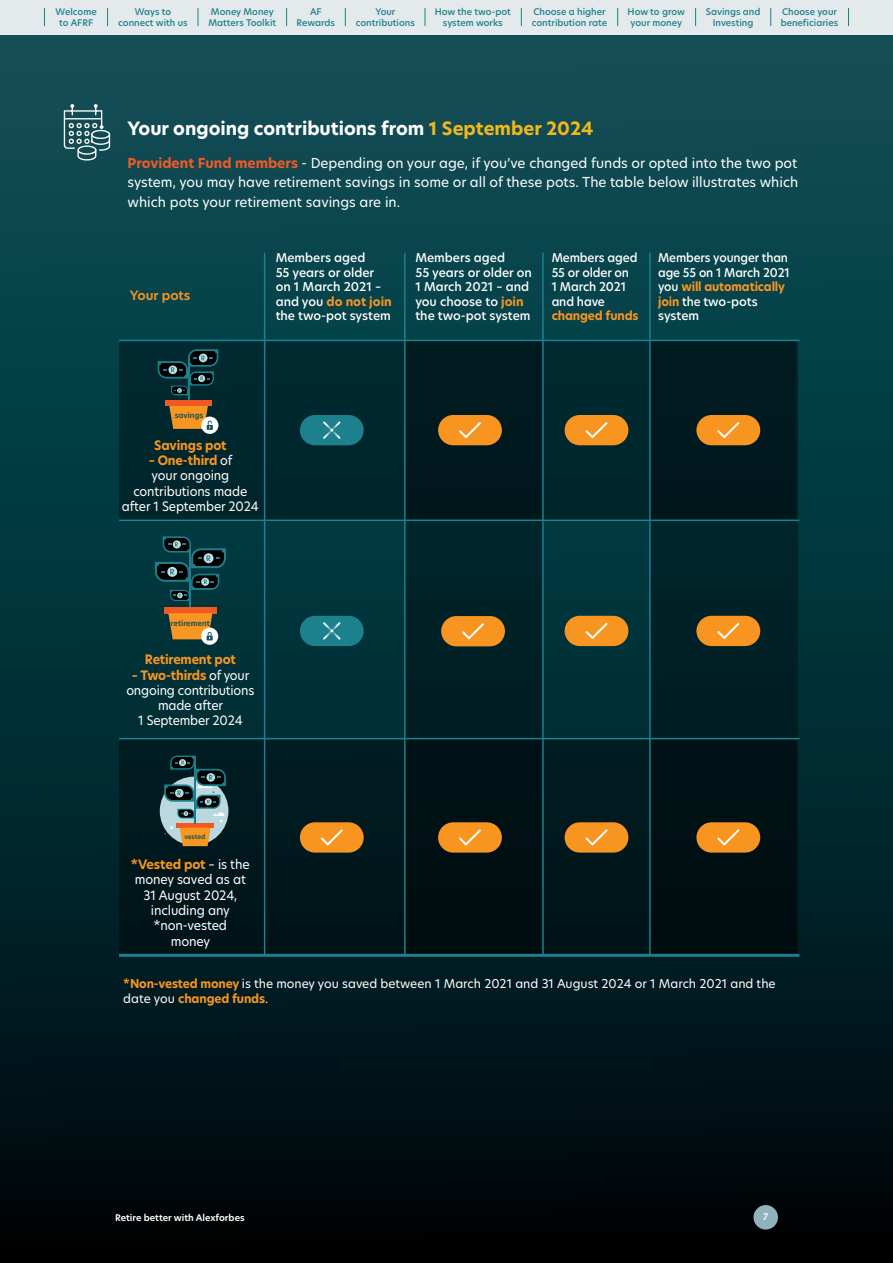
<style>
.page{position:relative;width:893px;height:1263px;background:#fff}
.page>*{position:absolute;margin:0;border:0;box-sizing:border-box;transform-origin:0 0}
.t1{font:700 18px "New Hero";color:#fff}
.t2{font:13.5px/19.5px "New Hero";color:#fff;text-align:justify}
.t3{font:12.75px/15.3px "New Hero";letter-spacing:-.01em;color:#fff;text-align:center;scale:.96 1}
.t4{font:12.75px/15.3px "New Hero";letter-spacing:-.01em;color:#fff;text-align:center}
.t5{font:700 12.75px "New Hero";letter-spacing:-.015em;color:#f89521;scale:.96 1}
.t6{font:600 12.75px "New Hero";color:#f89521}
.t7{font:500 12px/14.4px "New Hero";letter-spacing:-.005em;color:#fff}
.t8{font:12px/15px "New Hero";color:#fff}
.t9{font:500 12px/14.4px "New Hero";letter-spacing:-.005em;color:#fff;scale:.96 1}
.t10{font:700 12px "New Hero";letter-spacing:-.01em;color:#f89521}
.t11{font:500 9px/10.8px "New Hero";color:#1c808d;text-align:center}
.t12{font:600 9px "New Hero";color:#fff}
.t13{font:600 7.5px "New Hero";color:#174f58}
.t14{font:600 6.45px "New Hero";letter-spacing:-.005em;color:#174f58}
.s1{color:#f1b81b}
.s2{font-weight:700;color:#f15a25}
.s3{font-weight:700;color:#f89521}
</style>
<div class="page">
<div style="left:0;top:0;width:893px;height:1263px;background:linear-gradient(to bottom,#0e5760,#00090d)"></div>
<div style="left:753px;top:1205px;width:25px;height:24px;background:#91b1bb;border-radius:50%"></div>
<svg style="left:64px;top:104px;width:46px;height:57px;background:#477379"></svg>
<div style="left:119px;top:341px;width:678px;height:180px;background:#00272e;border-radius:2px"></div>
<div style="left:119px;top:740px;width:678px;height:216px;background:#00181d;border-radius:2px"></div>
<div style="left:650px;top:341px;width:148px;height:617px;background:linear-gradient(to right,#00191d,#00191e);border-radius:2px"></div>
<div style="left:404px;top:341px;width:140px;height:617px;background:linear-gradient(to right,#00191e,#00191e);border-radius:2px"></div>
<hr style="left:119px;top:519px;width:680px;height:2px;background:#1c808d">
<hr style="left:119px;top:340px;width:680px;height:1px;background:#1c808d">
<hr style="left:119px;top:738px;width:680px;height:1px;background:#1c808d">
<hr style="left:404px;top:253px;width:2px;height:703px;background:#1c808d">
<hr style="left:264px;top:253px;width:1px;height:703px;background:#1c808d">
<hr style="left:542px;top:253px;width:2px;height:703px;background:#1c808d">
<hr style="left:649px;top:253px;width:2px;height:703px;background:#1c808d">
<div style="left:438px;top:822px;width:64px;height:31px;background:#f89521;border-radius:15px"></div>
<svg style="left:459px;top:829px;width:22px;height:17px"></svg>
<div style="left:565px;top:822px;width:63px;height:31px;background:#f89521;border-radius:15px"></div>
<svg style="left:585px;top:829px;width:23px;height:17px"></svg>
<div style="left:696px;top:822px;width:64px;height:31px;background:#f89521;border-radius:15px"></div>
<svg style="left:717px;top:829px;width:23px;height:17px"></svg>
<div style="left:300px;top:822px;width:64px;height:31px;background:#f89521;border-radius:15px"></div>
<svg style="left:321px;top:829px;width:22px;height:17px"></svg>
<div style="left:438px;top:415px;width:64px;height:30px;background:#f89521;border-radius:15px"></div>
<svg style="left:459px;top:422px;width:22px;height:16px"></svg>
<div style="left:565px;top:415px;width:63px;height:30px;background:#f89521;border-radius:15px"></div>
<svg style="left:585px;top:422px;width:23px;height:16px"></svg>
<div style="left:696px;top:415px;width:64px;height:30px;background:#f89521;border-radius:15px"></div>
<svg style="left:717px;top:422px;width:23px;height:16px"></svg>
<div style="left:300px;top:616px;width:64px;height:30px;background:#1c808d;border-radius:15px"></div>
<svg style="left:323px;top:622px;width:18px;height:18px"></svg>
<div style="left:300px;top:415px;width:64px;height:30px;background:#1c808d;border-radius:15px"></div>
<svg style="left:323px;top:421px;width:18px;height:18px"></svg>
<div style="left:565px;top:616px;width:63px;height:30px;background:#f89521;border-radius:15px"></div>
<svg style="left:585px;top:623px;width:23px;height:16px"></svg>
<div style="left:696px;top:616px;width:64px;height:30px;background:#f89521;border-radius:15px"></div>
<svg style="left:717px;top:623px;width:23px;height:16px"></svg>
<div style="left:160px;top:777px;width:68px;height:68px;background:#bad9de;border-radius:50%"></div>
<svg style="left:164px;top:756px;width:62px;height:90px"></svg>
<hr style="left:188px;top:358px;width:1px;height:42px;background:#1c808c">
<svg style="left:158px;top:349px;width:60px;height:46px"></svg>
<div style="left:166px;top:401px;width:46px;height:5px;background:#f05924"></div>
<div style="left:201px;top:417px;width:17px;height:17px;background:#fff;border-radius:50%"></div>
<svg style="left:169px;top:406px;width:44px;height:24px"></svg>
<div style="left:164px;top:607px;width:53px;height:6px;background:#f05924"></div>
<hr style="left:190px;top:544px;width:1px;height:63px;background:#1c808c">
<svg style="left:155px;top:536px;width:71px;height:65px;background:#0f3e44"></svg>
<svg style="left:201px;top:628px;width:17px;height:17px"></svg>
<svg style="left:168px;top:613px;width:45px;height:27px"></svg>
<div style="left:441px;top:616px;width:64px;height:30px;background:#f89521;border-radius:15px"></div>
<svg style="left:462px;top:623px;width:22px;height:17px"></svg>
<hr style="left:119px;top:954px;width:680px;height:3px;background:#1c808d">
<div style="left:0;top:0;width:893px;height:34px;background:#e4e9eb"></div>
<svg style="left:107px;top:8px;width:1px;height:18px"></svg>
<svg style="left:198px;top:8px;width:1px;height:18px"></svg>
<svg style="left:286px;top:8px;width:1px;height:18px"></svg>
<svg style="left:345px;top:8px;width:1px;height:18px"></svg>
<svg style="left:425px;top:8px;width:1px;height:18px"></svg>
<svg style="left:521px;top:8px;width:1px;height:18px"></svg>
<svg style="left:848px;top:8px;width:1px;height:18px"></svg>
<svg style="left:617px;top:8px;width:1px;height:18px"></svg>
<svg style="left:695px;top:8px;width:1px;height:18px"></svg>
<svg style="left:770px;top:8px;width:1px;height:18px"></svg>
<svg style="left:44px;top:8px;width:1px;height:18px"></svg>
<p class="t11" style="left:435px;top:6px;width:77px">How the two-pot system works</p>
<p class="t11" style="left:56px;top:6px;width:43px">Welcome to AFRF</p>
<p class="t11" style="left:118px;top:6px;width:71px">Ways to connect with us</p>
<p class="t11" style="left:208px;top:6px;width:69px;text-align:left">Money Money<br>Matters Toolkit</p>
<p class="t11" style="left:296px;top:6px;width:40px">AF<br>Rewards</p>
<p class="t11" style="left:356px;top:6px;width:61px">Your contributions</p>
<p class="t11" style="left:532px;top:6px;width:77px;text-align:left">Choose a higher contribution rate</p>
<p class="t11" style="left:628px;top:6px;width:59px">How to grow your money</p>
<p class="t11" style="left:706px;top:6px;width:56px">Savings and<br>Investing</p>
<p class="t11" style="left:781px;top:6px;width:59px;text-align:left">Choose your beneficiaries</p>
<h1 class="t1" style="left:128px;top:117px;width:467px">Your ongoing contributions from <span class="s1">1 September 2024</span></h1>
<p class="t2" style="left:128px;top:153px;width:672px"><span class="s2">Provident Fund members</span> - Depending on your age, if you’ve changed funds or opted into the two pot system, you may have retirement savings in some or all of these pots. The table below illustrates which which pots your retirement savings are in.</p>
<p class="t6" style="left:130px;top:286px;width:62px">Your pots</p>
<p class="t7" style="left:276px;top:251px;width:118px">Members aged<br>55 years or older on 1 March 2021 – and you <span class="s3">do not join </span>the two-pot system</p>
<p class="t7" style="left:415px;top:251px;width:118px">Members aged<br>55 years or older on<br>1 March 2021 – and you choose to <span class="s3">join </span>the two-pot system</p>
<p class="t7" style="left:552px;top:251px;width:87px">Members aged<br>55 or older on<br>1 March 2021 and have</p>
<p class="t10" style="left:552px;top:307px;width:88px">changed funds</p>
<p class="t9" style="left:658px;top:251px;width:139px">Members younger than age 55 on 1 March 2021 you <span class="s3">will automatically join</span> the two-pots system</p>
<p class="t13" style="left:175px;top:410px;width:30px">savings</p>
<p class="t5" style="left:154px;top:436px;width:77px">Savings pot</p>
<p class="t3" style="left:122px;top:453px;width:144px"><span class="s3">– One-third</span> of<br>your ongoing contributions made after 1 September 2024</p>
<p class="t13" style="left:171px;top:618px;width:41px">retirement</p>
<p class="t5" style="left:145px;top:651px;width:96px">Retirement pot</p>
<p class="t3" style="left:126px;top:667px;width:135px"><span class="s3">– Two-thirds</span> of your ongoing contributions made after<br>1 September 2024</p>
<p class="t14" style="left:184px;top:832px;width:23px">vested</p>
<p class="t4" style="left:131px;top:856px;width:120px"><span class="s3">*Vested pot</span> – is the money saved as at<br>31 August 2024, including any *non-vested<br>money</p>
<p class="t8" style="left:123px;top:976px;width:654px"><span class="s3">*Non-vested money</span> is the money you saved between 1 March 2021 and 31 August 2024 or 1 March 2021 and the date you <span class="s3">changed funds</span>.</p>
<p class="t12" style="left:115px;top:1211px;width:131px">Retire better with Alexforbes</p>
<p class="t12" style="left:763px;top:1211px;width:7px">7</p>
</div>
